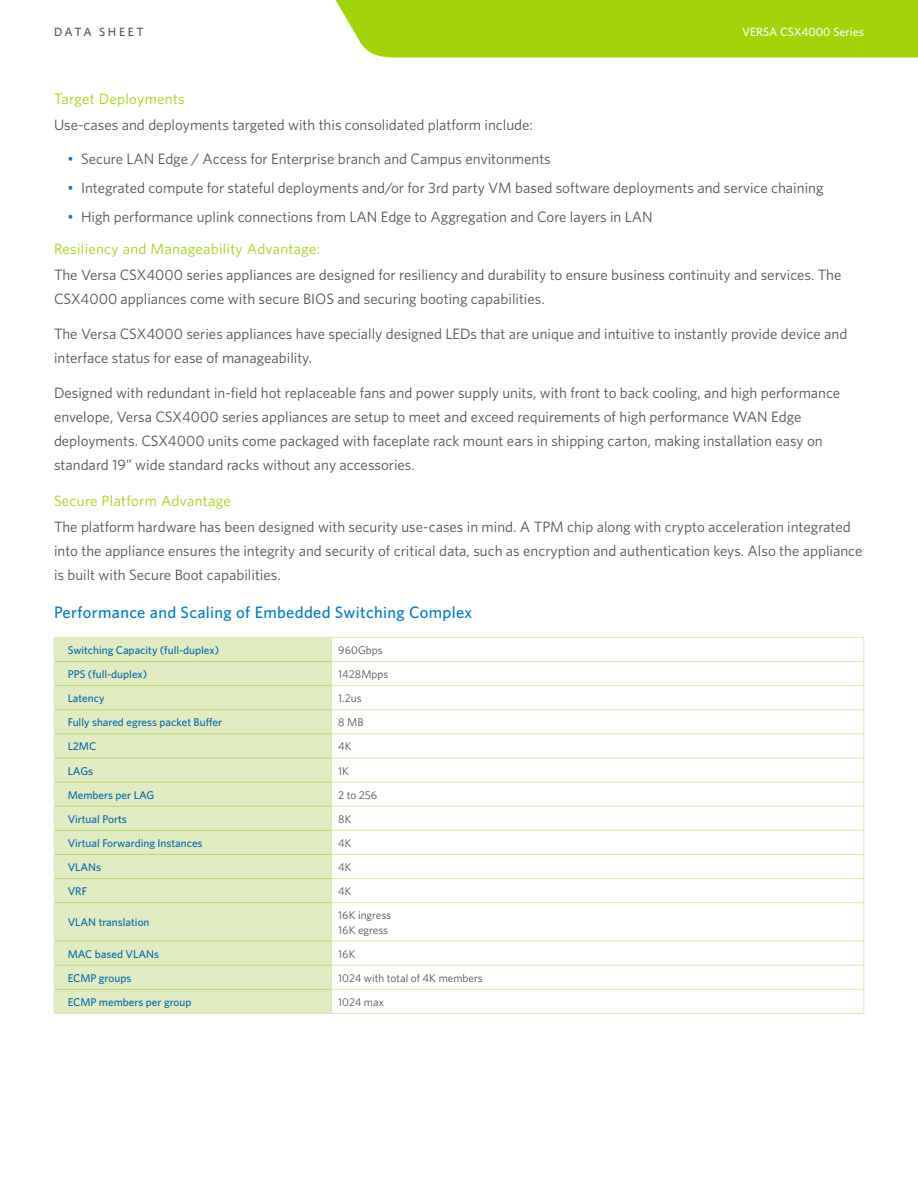
<style>
.page{position:relative;width:918px;height:1188px;background:#fff}
.page>*{position:absolute;margin:0;border:0;box-sizing:border-box;transform-origin:0 0}
.t1{font:500 16.5px "Whitney";letter-spacing:.02em;color:#007cc2}
.Main_Body_Text{font:15px/24px "Whitney";color:#4f5151}
.t2{font:15px "Whitney";letter-spacing:.02em;color:#a2d40a}
.Highlight{font:500 12px "Whitney";color:#fff}
.Highlight-2{font:500 12px "Whitney";letter-spacing:.215em;color:#4f5151}
.Table_Categories{font:500 11.25px "Whitney";color:#0168b3}
.Table_Text{font:11.25px/14.2px "Whitney";color:#4f5151}
.s1{color:#007cc2}
</style>
<div class="page">
<div style="left:55px;top:638px;width:276px;height:375px;background:#e1edc1"></div>
<svg style="left:332px;top:638px;width:532px;height:375px"></svg>
<hr style="left:54px;top:661px;width:277px;height:1px;background:#bbd76a">
<hr style="left:54px;top:685px;width:277px;height:1px;background:#bbd76a">
<hr style="left:54px;top:709px;width:277px;height:1px;background:#bbd76a">
<hr style="left:54px;top:734px;width:277px;height:1px;background:#bbd76a">
<hr style="left:54px;top:758px;width:277px;height:1px;background:#bbd76a">
<hr style="left:54px;top:782px;width:277px;height:1px;background:#bbd76a">
<hr style="left:54px;top:806px;width:277px;height:1px;background:#bbd76a">
<hr style="left:54px;top:830px;width:277px;height:1px;background:#bbd76a">
<hr style="left:54px;top:854px;width:277px;height:1px;background:#bbd76a">
<hr style="left:54px;top:878px;width:277px;height:1px;background:#bbd76a">
<hr style="left:54px;top:902px;width:277px;height:1px;background:#bbd76a">
<hr style="left:54px;top:941px;width:277px;height:1px;background:#bbd76a">
<hr style="left:54px;top:965px;width:277px;height:1px;background:#bbd76a">
<hr style="left:54px;top:989px;width:277px;height:1px;background:#bbd76a">
<hr style="left:54px;top:637px;width:278px;height:1px;background:#d9e8ae">
<hr style="left:332px;top:637px;width:532px;height:1px;background:#d9e8ae">
<hr style="left:331px;top:661px;width:533px;height:1px;background:#d9e8ae">
<hr style="left:331px;top:685px;width:533px;height:1px;background:#d9e8ae">
<hr style="left:331px;top:709px;width:533px;height:1px;background:#d9e8ae">
<hr style="left:331px;top:734px;width:533px;height:1px;background:#d9e8ae">
<hr style="left:331px;top:758px;width:533px;height:1px;background:#d9e8ae">
<hr style="left:331px;top:782px;width:533px;height:1px;background:#d9e8ae">
<hr style="left:331px;top:806px;width:533px;height:1px;background:#d9e8ae">
<hr style="left:331px;top:830px;width:533px;height:1px;background:#d9e8ae">
<hr style="left:331px;top:854px;width:533px;height:1px;background:#d9e8ae">
<svg style="left:54px;top:638px;width:1px;height:265px"></svg>
<hr style="left:331px;top:878px;width:533px;height:1px;background:#d9e8ae">
<svg style="left:331px;top:638px;width:1px;height:264px"></svg>
<svg style="left:864px;top:638px;width:1px;height:265px"></svg>
<hr style="left:54px;top:903px;width:1px;height:38px;background:#d9e8ae">
<hr style="left:331px;top:902px;width:533px;height:1px;background:#d9e8ae">
<hr style="left:331px;top:903px;width:1px;height:38px;background:#d9e8ae">
<hr style="left:864px;top:903px;width:1px;height:38px;background:#d9e8ae">
<hr style="left:331px;top:941px;width:533px;height:1px;background:#d9e8ae">
<hr style="left:331px;top:965px;width:533px;height:1px;background:#d9e8ae">
<svg style="left:54px;top:941px;width:1px;height:72px"></svg>
<hr style="left:331px;top:989px;width:533px;height:1px;background:#d9e8ae">
<svg style="left:331px;top:942px;width:1px;height:71px"></svg>
<svg style="left:864px;top:941px;width:1px;height:72px"></svg>
<hr style="left:54px;top:1013px;width:278px;height:1px;background:#d9e8ae">
<hr style="left:332px;top:1013px;width:532px;height:1px;background:#d9e8ae">
<div style="left:335px;top:0;width:583px;height:58px;background:#a2d40a"></div>
<p class="Highlight-2" style="left:54px;top:24px;width:91px">DATA SHEET</p>
<p class="Highlight" style="left:742px;top:24px;width:123px">VERSA CSX4000 Series</p>
<h2 class="t2" style="left:54px;top:89px;width:132px">Target Deployments</h2>
<p class="Main_Body_Text" style="left:54px;top:113px;width:480px">Use-cases and deployments targeted with this consolidated platform include:</p>
<p class="Main_Body_Text" style="left:68px;top:146px;width:485px"><span class="s1">•</span> Secure LAN Edge / Access for Enterprise branch and Campus envitonments</p>
<p class="Main_Body_Text" style="left:68px;top:175px;width:758px"><span class="s1">•</span> Integrated compute for stateful deployments and/or for 3rd party VM based software deployments and service chaining</p>
<p class="Main_Body_Text" style="left:68px;top:205px;width:587px"><span class="s1">•</span> High performance uplink connections from LAN Edge to Aggregation and Core layers in LAN</p>
<h2 class="t2" style="left:54px;top:239px;width:268px">Resiliency and Manageability Advantage:</h2>
<p class="Main_Body_Text" style="left:54px;top:263px;width:789px">The Versa CSX4000 series appliances are designed for resiliency and durability to ensure business continuity and services. The<br>CSX4000 appliances come with secure BIOS and securing booting capabilities.</p>
<p class="Main_Body_Text" style="left:54px;top:322px;width:795px">The Versa CSX4000 series appliances have specially designed LEDs that are unique and intuitive to instantly provide device and interface status for ease of manageability.</p>
<p class="Main_Body_Text" style="left:54px;top:381px;width:788px">Designed with redundant in-field hot replaceable fans and power supply units, with front to back cooling, and high performance envelope, Versa CSX4000 series appliances are setup to meet and exceed requirements of high performance WAN Edge deployments. CSX4000 units come packaged with faceplate rack mount ears in shipping carton, making installation easy on standard 19” wide standard racks without any accessories.</p>
<h2 class="t2" style="left:54px;top:490px;width:178px">Secure Platform Advantage</h2>
<p class="Main_Body_Text" style="left:54px;top:515px;width:810px">The platform hardware has been designed with security use-cases in mind. A TPM chip along with crypto acceleration integrated into the appliance ensures the integrity and security of critical data, such as encryption and authentication keys. Also the appliance is built with Secure Boot capabilities.</p>
<h1 class="t1" style="left:54px;top:601px;width:420px">Performance and Scaling of Embedded Switching Complex</h1>
<p class="Table_Categories" style="left:68px;top:643px;width:153px">Switching Capacity (full-duplex)</p>
<p class="Table_Text" style="left:338px;top:643px;width:46px">960Gbps</p>
<p class="Table_Categories" style="left:68px;top:667px;width:81px">PPS (full-duplex)</p>
<p class="Table_Text" style="left:338px;top:667px;width:52px">1428Mpps</p>
<p class="Table_Categories" style="left:68px;top:691px;width:38px">Latency</p>
<p class="Table_Text" style="left:338px;top:691px;width:25px">1.2us</p>
<p class="Table_Categories" style="left:68px;top:715px;width:156px">Fully shared egress packet Buffer</p>
<p class="Table_Text" style="left:338px;top:715px;width:27px">8 MB</p>
<p class="Table_Categories" style="left:68px;top:739px;width:30px">L2MC</p>
<p class="Table_Text" style="left:338px;top:739px;width:15px">4K</p>
<p class="Table_Categories" style="left:68px;top:763px;width:27px">LAGs</p>
<p class="Table_Text" style="left:338px;top:763px;width:12px">1K</p>
<p class="Table_Categories" style="left:68px;top:787px;width:88px">Members per LAG</p>
<p class="Table_Text" style="left:338px;top:787px;width:41px">2 to 256</p>
<p class="Table_Categories" style="left:68px;top:811px;width:61px">Virtual Ports</p>
<p class="Table_Text" style="left:338px;top:811px;width:15px">8K</p>
<p class="Table_Categories" style="left:68px;top:836px;width:136px">Virtual Forwarding Instances</p>
<p class="Table_Text" style="left:338px;top:836px;width:15px">4K</p>
<p class="Table_Categories" style="left:68px;top:860px;width:35px">VLANs</p>
<p class="Table_Text" style="left:338px;top:860px;width:15px">4K</p>
<p class="Table_Categories" style="left:68px;top:884px;width:21px">VRF</p>
<p class="Table_Text" style="left:338px;top:884px;width:15px">4K</p>
<p class="Table_Categories" style="left:68px;top:915px;width:83px">VLAN translation</p>
<p class="Table_Text" style="left:338px;top:908px;width:54px">16K ingress<br>16K egress</p>
<p class="Table_Categories" style="left:68px;top:946px;width:93px">MAC based VLANs</p>
<p class="Table_Text" style="left:338px;top:946px;width:19px">16K</p>
<p class="Table_Categories" style="left:68px;top:970px;width:65px">ECMP groups</p>
<p class="Table_Text" style="left:338px;top:970px;width:146px">1024 with total of 4K members</p>
<p class="Table_Categories" style="left:68px;top:995px;width:125px">ECMP members per group</p>
<p class="Table_Text" style="left:338px;top:995px;width:47px">1024 max</p>
</div>
